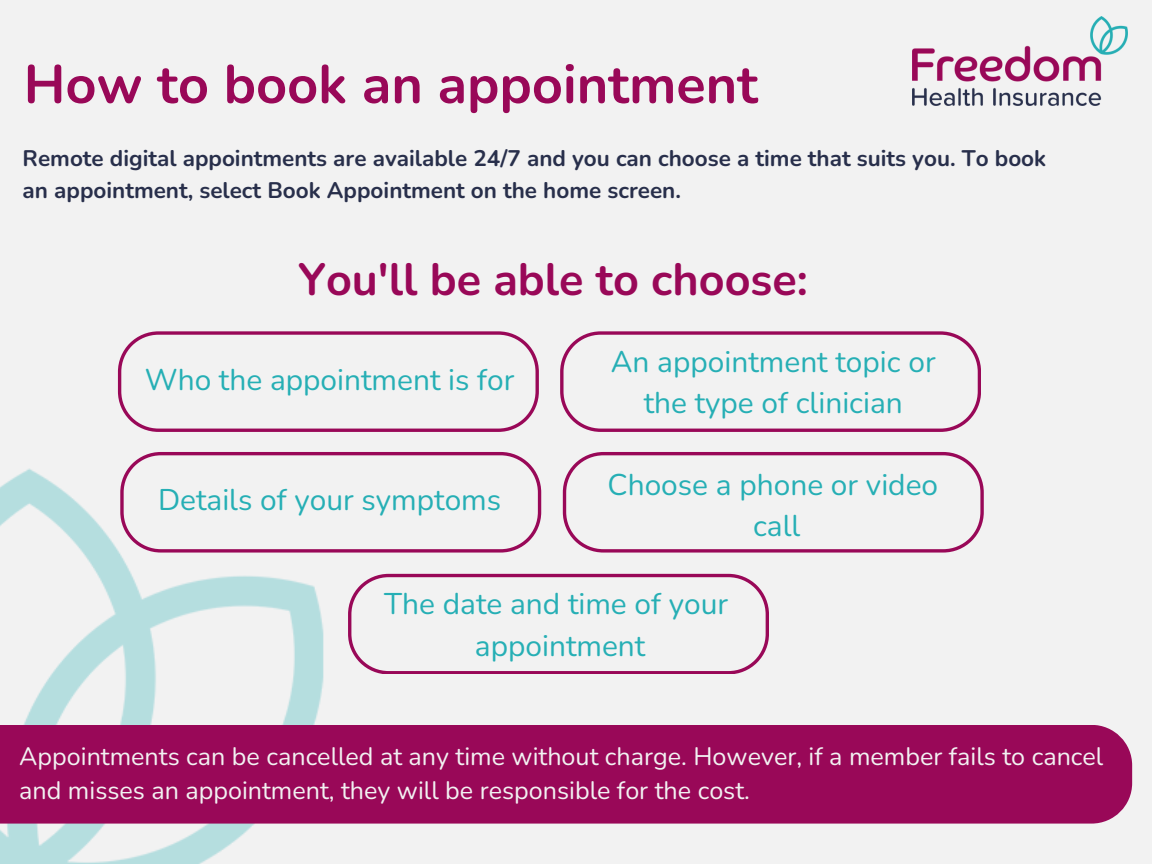
<style>
.page{position:relative;width:1152px;height:864px;background:#f2f2f2}
.page>*{position:absolute;margin:0;border:0;box-sizing:border-box;transform-origin:0 0}
.t1{font:700 54px "Nunito";color:#990858}
.t2{font:700 45px "Nunito";color:#990858}
.t3{font:29.85px/41.7px "Nunito";color:#26afb5;text-align:center}
.t4{font:25.2px/34.8px "Nunito";color:#f2f2f2}
.t5{font:700 22.5px/31.5px "Nunito";color:#282f4b}
</style>
<div class="page">
<img style="left:0;top:468px;width:328px;height:396px">
<div style="left:0;top:725px;width:1132px;height:99px;background:#990858"></div>
<svg style="left:118px;top:331px;width:421px;height:100px"></svg>
<svg style="left:560px;top:331px;width:421px;height:100px"></svg>
<svg style="left:348px;top:574px;width:421px;height:100px"></svg>
<svg style="left:563px;top:452px;width:421px;height:100px"></svg>
<svg style="left:120px;top:452px;width:421px;height:100px"></svg>
<img style="left:913px;top:16px;width:215px;height:89px">
<p class="t1" style="left:24px;top:48px;width:736px">How to book an appointment</p>
<p class="t5" style="left:23px;top:143px;width:1025px">Remote digital appointments are available 24/7 and you can choose a time that suits you. To book an appointment, select Book Appointment on the home screen.</p>
<p class="t2" style="left:298px;top:250px;width:511px">You'll be able to choose:</p>
<h3 class="t3" style="left:145px;top:359px;width:371px">Who the appointment is for</h3>
<h3 class="t3" style="left:158px;top:479px;width:345px">Details of your symptoms</h3>
<h3 class="t3" style="left:611px;top:341px;width:326px">An appointment topic or the type of clinician</h3>
<h3 class="t3" style="left:608px;top:464px;width:332px">Choose a phone or video call</h3>
<h3 class="t3" style="left:384px;top:584px;width:345px">The date and time of your appointment</h3>
<h2 class="t4" style="left:19px;top:739px;width:1086px">Appointments can be cancelled at any time without charge. However, if a member fails to cancel and misses an appointment, they will be responsible for the cost.</h2>
</div>
